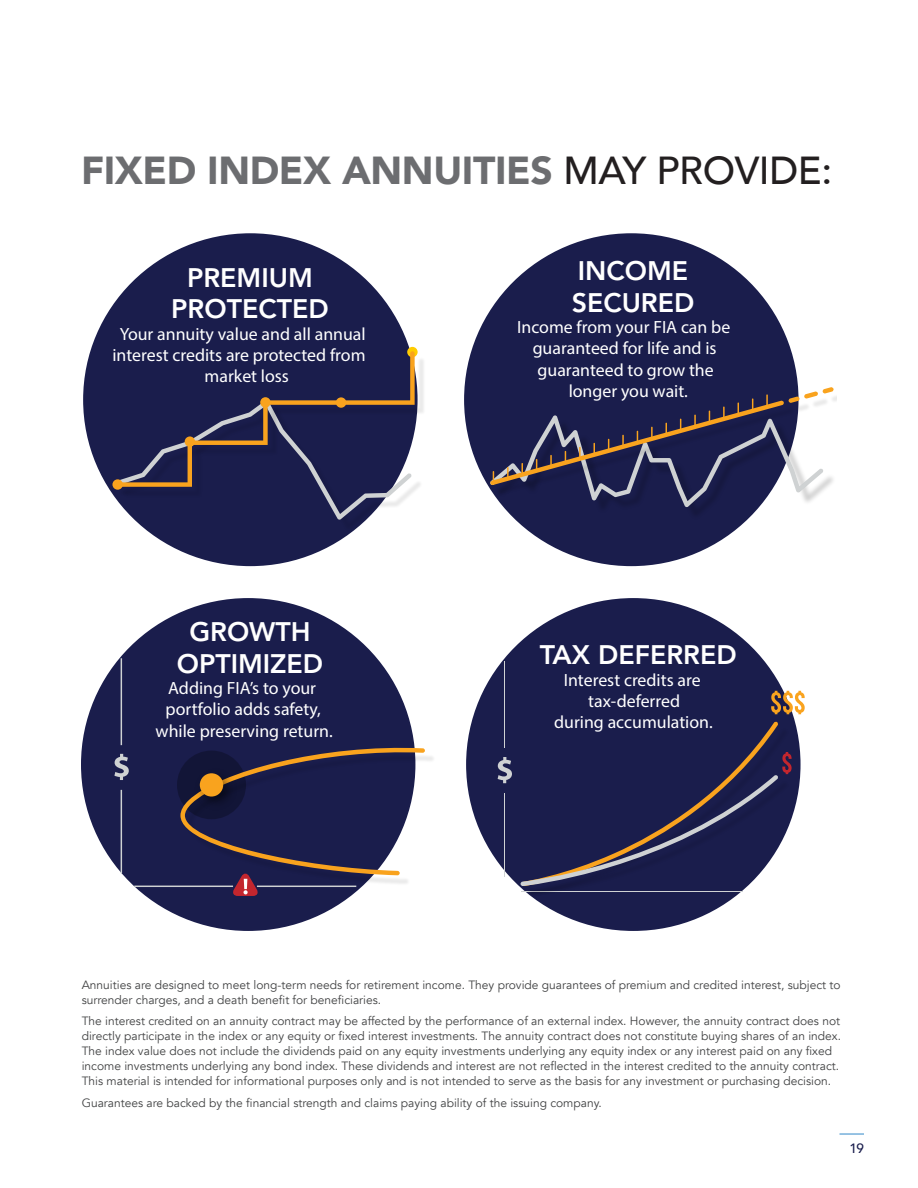
<style>
.page{position:relative;width:918px;height:1188px;background:#fff}
.page>*{position:absolute;margin:0;border:0;box-sizing:border-box;transform-origin:0 0}
.Header_1{font:900 39px "Avenir";letter-spacing:-.01em;color:#6c6d70}
.t1{font:800 26.55px/32px "Avenir LT Std";color:#fff;text-align:center}
.t2{font:17.7px/21.3px "Avenir LT Std";color:#fff;text-align:center}
.t3{font:500 13.5px "Avenir";color:#1a1d4d}
.Source_Copy{font:12px/15px "Avenir";color:#414243}
.s1{font-weight:500;color:#231f20}
</style>
<div class="page">
<svg style="left:839px;top:1134px;width:25px;height:1px"></svg>
<div style="left:466px;top:598px;width:335px;height:333px;background:#1a1d4c;border-radius:50%"></div>
<hr style="left:522px;top:891px;width:221px;height:1px;background:#cfd2d3">
<hr style="left:504px;top:793px;width:1px;height:83px;background:#cfd2d3">
<hr style="left:504px;top:661px;width:1px;height:87px;background:#cfd2d3">
<svg style="left:498px;top:757px;width:14px;height:26px"></svg>
<svg style="left:771px;top:691px;width:34px;height:23px"></svg>
<img style="left:526px;top:886px;width:222px;height:13px">
<svg style="left:520px;top:721px;width:272px;height:165px"></svg>
<div style="left:81px;top:598px;width:334px;height:333px;background:#1a1d4c;border-radius:50%"></div>
<hr style="left:121px;top:790px;width:1px;height:83px;background:#cfd2d3">
<hr style="left:134px;top:886px;width:99px;height:1px;background:#cfd2d3">
<hr style="left:121px;top:658px;width:1px;height:87px;background:#cfd2d3">
<svg style="left:114px;top:754px;width:15px;height:26px"></svg>
<svg style="left:180px;top:744px;width:245px;height:152px"></svg>
<div style="left:83px;top:233px;width:335px;height:333px;background:#1a1d4c;border-radius:50%"></div>
<div style="left:407px;top:347px;width:11px;height:10px;background:#fc0;border-radius:50%"></div>
<img style="left:415px;top:356px;width:9px;height:134px">
<svg style="left:113px;top:351px;width:302px;height:169px"></svg>
<div style="left:464px;top:233px;width:335px;height:333px;background:#1a1d4c;border-radius:50%"></div>
<svg style="left:490px;top:387px;width:344px;height:120px"></svg>
<p class="Header_1" style="left:81px;top:137px;width:753px">FIXED INDEX ANNUITIES <span class="s1">MAY PROVIDE:</span></p>
<p class="t1" style="left:171px;top:261px;width:159px">PREMIUM<br>PROTECTED</p>
<p class="t2" style="left:120px;top:323px;width:248px">Your annuity value and all annual</p>
<p class="t2" style="left:112px;top:344px;width:255px">interest credits are protected from</p>
<p class="t2" style="left:205px;top:365px;width:86px">market loss</p>
<p class="t1" style="left:177px;top:616px;width:148px">GROWTH<br>OPTIMIZED</p>
<p class="t2" style="left:156px;top:677px;width:179px">Adding FIA’s to your portfolio adds safety, while preserving return.</p>
<p class="t1" style="left:572px;top:255px;width:124px;text-align:left">INCOME<br>SECURED</p>
<p class="t2" style="left:517px;top:316px;width:215px">Income from your FIA can be guaranteed for life and is guaranteed to grow the longer you wait.</p>
<p class="t1" style="left:540px;top:639px;width:199px">TAX DEFERRED</p>
<p class="t2" style="left:554px;top:669px;width:160px">Interest credits are tax-deferred<br>during accumulation.</p>
<p class="Source_Copy" style="left:82px;top:977px;width:760px">Annuities are designed to meet long-term needs for retirement income. They provide guarantees of premium and credited interest, subject to surrender charges, and a death benefit for beneficiaries.</p>
<p class="Source_Copy" style="left:82px;top:1014px;width:761px">The interest credited on an annuity contract may be affected by the performance of an external index. However, the annuity contract does not directly participate in the index or any equity or fixed interest investments. The annuity contract does not constitute buying shares of an index.<br>The index value does not include the dividends paid on any equity investments underlying any equity index or any interest paid on any fixed income investments underlying any bond index. These dividends and interest are not reflected in the interest credited to the annuity contract.<br>This material is intended for informational purposes only and is not intended to serve as the basis for any investment or purchasing decision.</p>
<p class="Source_Copy" style="left:82px;top:1096px;width:522px">Guarantees are backed by the financial strength and claims paying ability of the issuing company.</p>
<p class="t3" style="left:850px;top:1137px;width:16px">19</p>
</div>
